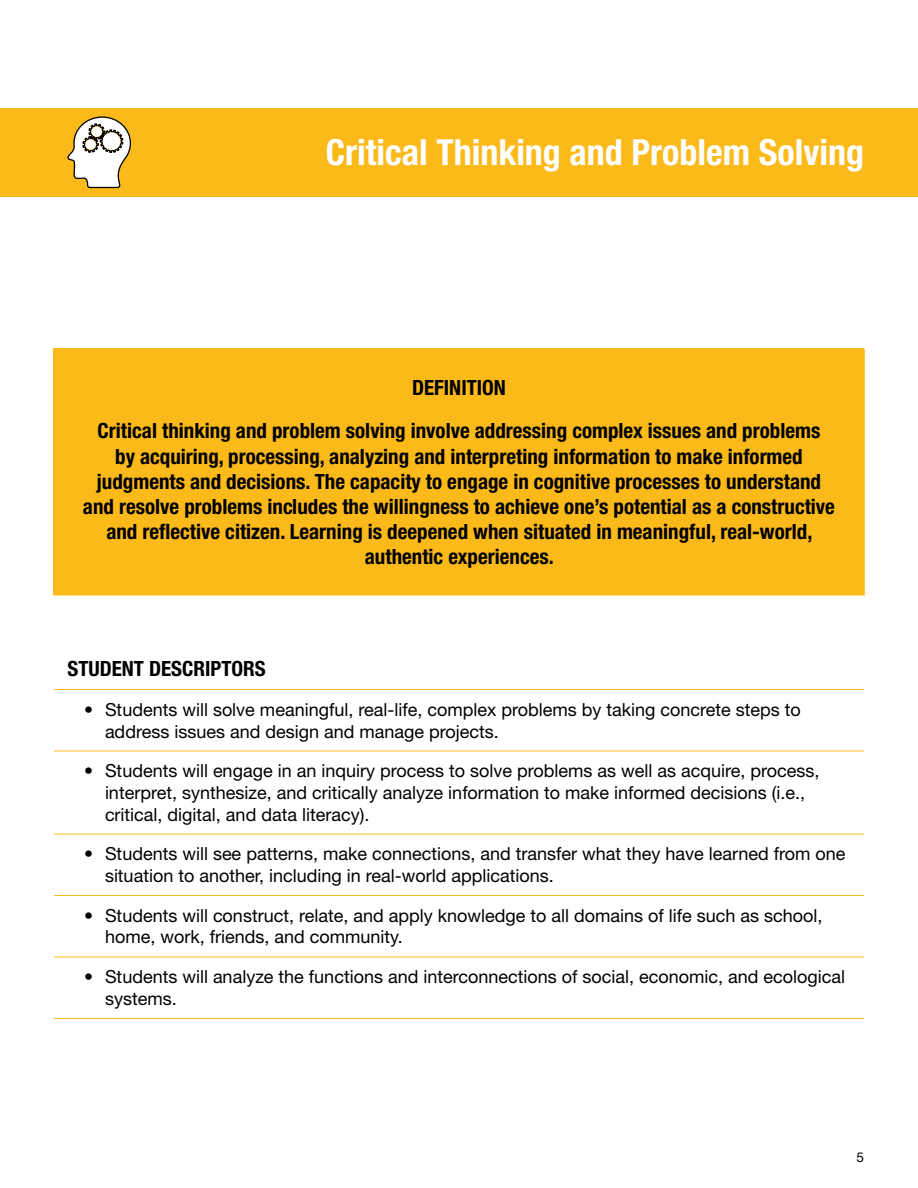
<style>
.page{position:relative;width:918px;height:1188px;background:#fff}
.page>*{position:absolute;margin:0;border:0;box-sizing:border-box;transform-origin:0 0}
.t1{font:700 condensed 36px "Helvetica Neue LT Pro";color:#fff}
.Normal_paragraph{font:700 condensed 21px/25.2px "Helvetica Neue LT Std";color:#000;text-align:center}
.t2{font:18px/21.6px "Helvetica Neue LT Std";color:#000}
.t3{font:13.5px "Helvetica Neue LT Std";color:#000}
</style>
<div class="page">
<div style="left:53px;top:348px;width:811px;height:247px;background:#fbb91a"></div>
<div style="left:53px;top:349px;width:812px;height:247px;border:2px solid #fbb91a"></div>
<div style="left:0;top:108px;width:918px;height:89px;background:#fbb91a"></div>
<svg style="left:67px;top:116px;width:65px;height:73px"></svg>
<div style="left:85px;top:139px;width:11px;height:11px;background:#fff;border-radius:50%"></div>
<div style="left:92px;top:126px;width:10px;height:11px;background:#fff;border-radius:50%"></div>
<div style="left:103px;top:132px;width:17px;height:18px;background:#fff;border-radius:50%"></div>
<hr style="left:54px;top:689px;width:810px;height:1px;background:#fbb91a">
<hr style="left:54px;top:751px;width:810px;height:1px;background:#fbb91a">
<hr style="left:54px;top:834px;width:810px;height:1px;background:#fbb91a">
<hr style="left:54px;top:895px;width:810px;height:1px;background:#fbb91a">
<hr style="left:54px;top:957px;width:810px;height:1px;background:#fbb91a">
<hr style="left:54px;top:1018px;width:810px;height:1px;background:#fbb91a">
<p class="t1" style="left:326px;top:130px;width:540px">Critical Thinking and Problem Solving</p>
<p class="Normal_paragraph" style="left:412px;top:375px;width:95px">DEFINITION</p>
<p class="Normal_paragraph" style="left:83px;top:418px;width:754px">Critical thinking and problem solving involve addressing complex issues and problems<br>by acquiring, processing, analyzing and interpreting information to make informed judgments and decisions. The capacity to engage in cognitive processes to understand and resolve problems includes the willingness to achieve one’s potential as a constructive and reflective citizen. Learning is deepened when situated in meaningful, real-world, authentic experiences.</p>
<p class="Normal_paragraph" style="left:68px;top:656px;width:200px">STUDENT DESCRIPTORS</p>
<p class="t2" style="left:105px;top:698px;width:697px;text-indent:-21px">• Students will solve meaningful, real-life, complex problems by taking concrete steps to address issues and design and manage projects.</p>
<p class="t2" style="left:105px;top:760px;width:716px;text-indent:-21px">• Students will engage in an inquiry process to solve problems as well as acquire, process, interpret, synthesize, and critically analyze information to make informed decisions (i.e., critical, digital, and data literacy).</p>
<p class="t2" style="left:105px;top:843px;width:742px;text-indent:-21px">• Students will see patterns, make connections, and transfer what they have learned from one situation to another, including in real-world applications.</p>
<p class="t2" style="left:105px;top:904px;width:719px;text-indent:-21px">• Students will construct, relate, and apply knowledge to all domains of life such as school, home, work, friends, and community.</p>
<p class="t2" style="left:105px;top:966px;width:742px;text-indent:-21px">• Students will analyze the functions and interconnections of social, economic, and ecological systems.</p>
<p class="t3" style="left:856px;top:1149px;width:9px">5</p>
</div>
